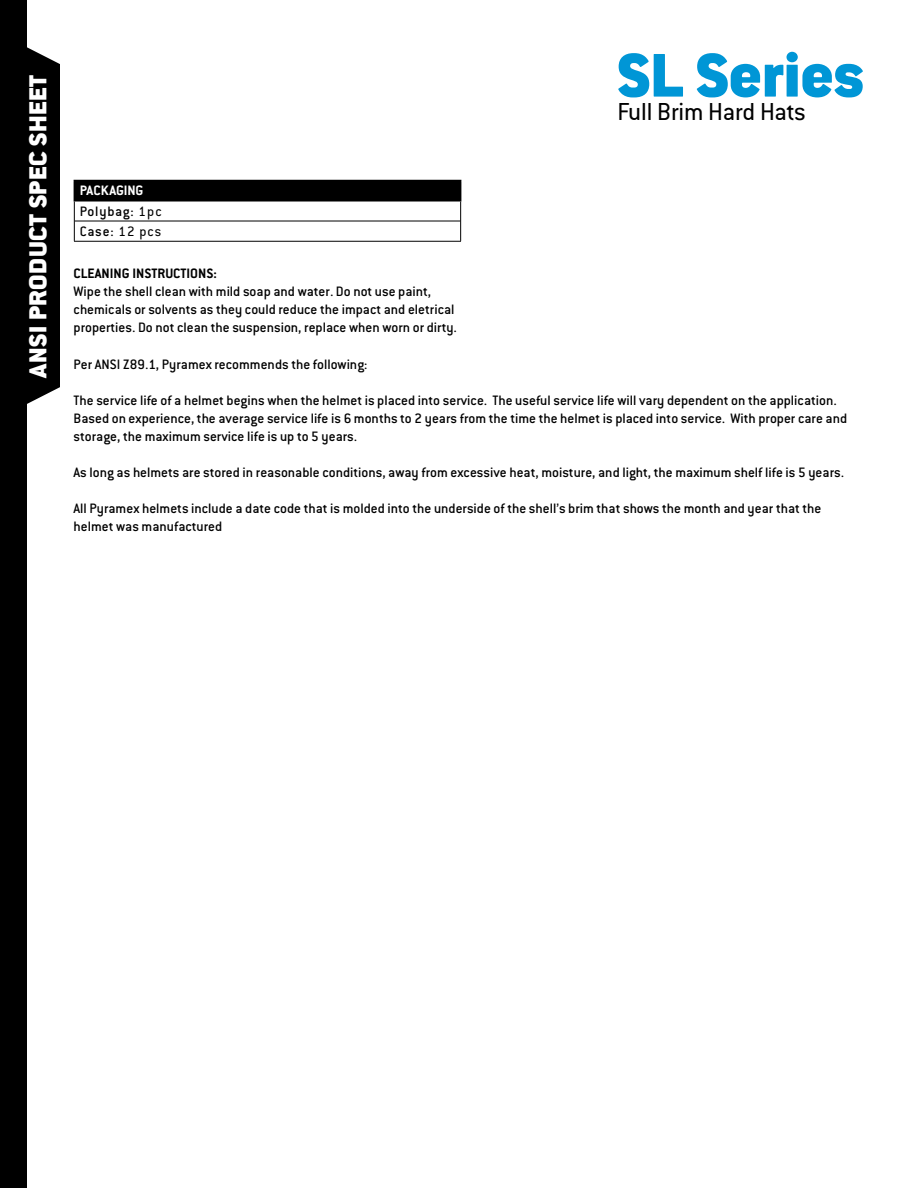
<style>
.page{position:relative;width:918px;height:1188px;background:#fff}
.page>*{position:absolute;margin:0;border:0;box-sizing:border-box;transform-origin:0 0}
.t1{font:900 67.5px "Conduit ITC Std";color:#0096d6}
.t2{font:900 27px "Conduit ITC Std";letter-spacing:.02em;color:#fff}
.t3{font:27px "Conduit ITC Std";color:#000}
.t4{font:500 15px/18px "Conduit ITC Std";color:#000}
.t5{font:500 15px/20.2px "Conduit ITC Std";letter-spacing:.05em;color:#000}
.t6{font:700 15px "Conduit ITC Std";color:#000}
.s1{font-weight:700;color:#fff}
.s2{font-weight:400}
</style>
<div class="page">
<div style="left:0;top:0;width:26px;height:1188px;background:#000"></div>
<svg style="left:26px;top:37px;width:34px;height:378px;background:#191919"></svg>
<div style="left:74px;top:181px;width:387px;height:20px;background:#000"></div>
<hr style="left:74px;top:180px;width:387px;height:1px;background:#000">
<hr style="left:74px;top:200px;width:387px;height:2px;background:#000">
<svg style="left:74px;top:201px;width:1px;height:40px"></svg>
<svg style="left:460px;top:201px;width:1px;height:40px"></svg>
<hr style="left:75px;top:221px;width:385px;height:1px;background:#000">
<hr style="left:74px;top:241px;width:387px;height:1px;background:#000">
<h2 class="t2" style="left:23px;top:378px;width:304px;rotate:-90deg">ANSI PRODUCT SPEC SHEET</h2>
<p class="t5" style="left:80px;top:180px;width:83px"><span class="s1">PACKAGING<br></span>Polybag: <span class="s2">1pc<br></span>Case: <span class="s2">12 pcs</span></p>
<p class="t6" style="left:74px;top:264px;width:145px">CLEANING INSTRUCTIONS:</p>
<p class="t4" style="left:74px;top:282px;width:385px">Wipe the shell clean with mild soap and water. Do not use paint, chemicals or solvents as they could reduce the impact and eletrical properties. Do not clean the suspension, replace when worn or dirty.</p>
<h1 class="t1" style="left:617px;top:38px;width:248px">SL Series</h1>
<h2 class="t3" style="left:617px;top:96px;width:190px">Full Brim Hard Hats</h2>
<p class="t4" style="left:74px;top:354px;width:295px">Per ANSI Z89.1, Pyramex recommends the following:</p>
<p class="t4" style="left:74px;top:390px;width:775px">The service life of a helmet begins when the helmet is placed into service. The useful service life will vary dependent on the application.<br>Based on experience, the average service life is 6 months to 2 years from the time the helmet is placed into service. With proper care and storage, the maximum service life is up to 5 years.</p>
<p class="t4" style="left:74px;top:462px;width:772px">As long as helmets are stored in reasonable conditions, away from excessive heat, moisture, and light, the maximum shelf life is 5 years.</p>
<p class="t4" style="left:74px;top:498px;width:749px">All Pyramex helmets include a date code that is molded into the underside of the shell’s brim that shows the month and year that the helmet was manufactured</p>
</div>
